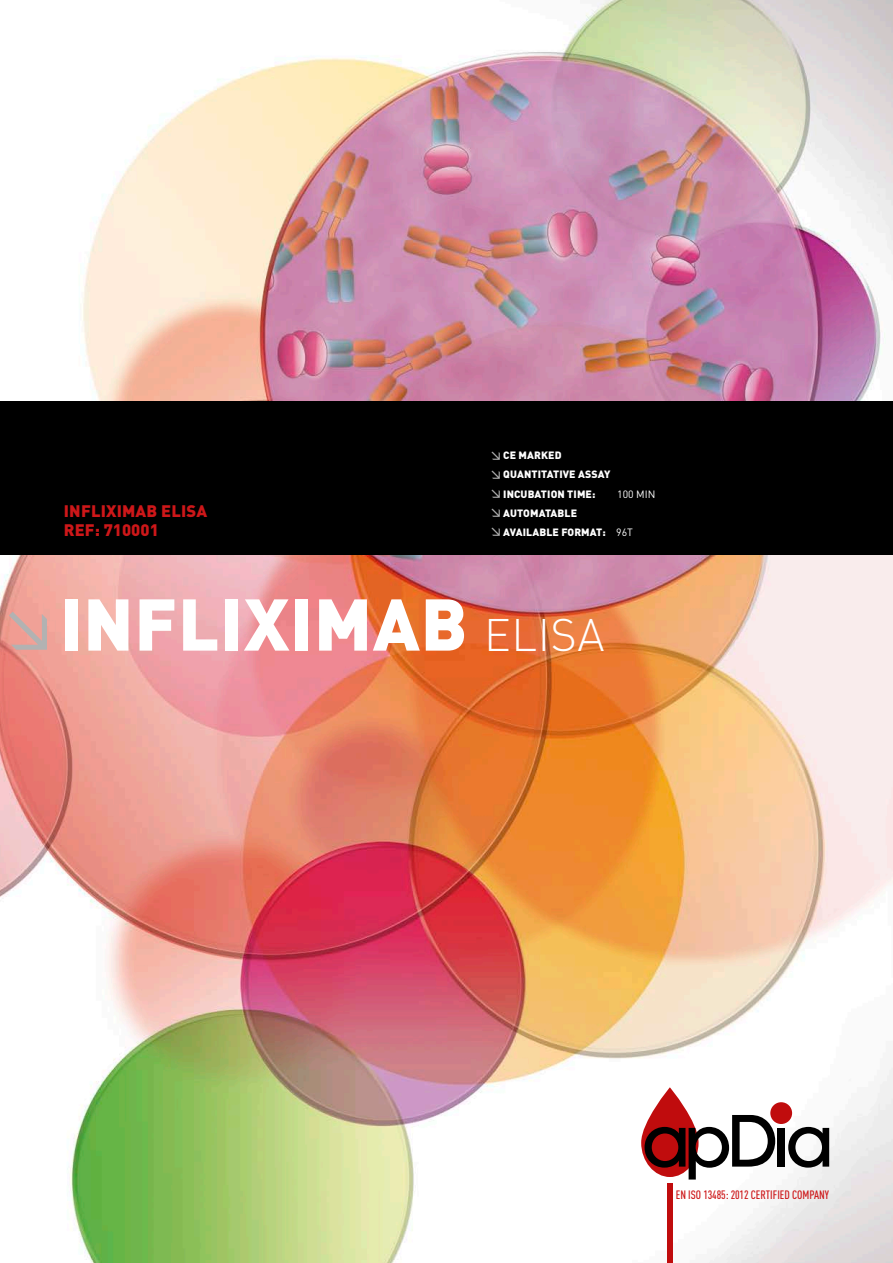
<style>
.page{position:relative;width:893px;height:1263px;background:#fff}
.page>*{position:absolute;margin:0;border:0;box-sizing:border-box;transform-origin:0 0}
.t1{font:900 72px "DIN Pro";letter-spacing:.01em;color:#fff}
.t2{font:900 16.5px/19.2px "DIN Pro";letter-spacing:.01em;color:#cd1719}
.t3{font:500 condensed 12px "DIN Pro";color:#cd1719}
.t4{font:500 12px/19.2px "DIN Pro";color:#b2b2b2;text-align:justify}
.t5{font:900 10.5px/19.2px "DIN Pro";letter-spacing:.01em;color:#fff}
.t6{font:10.5px "DIN Pro";color:#fff}
.s1{font-weight:400}
.s2{font-weight:500;font-size:55.5px;color:#b2b2b2}
.s3{font-weight:300;font-size:45px}
</style>
<div class="page">
<img style="left:0;top:0;width:893px;height:1263px">
<svg style="left:641px;top:1087px;width:134px;height:92px"></svg>
<div style="left:778px;top:1128px;width:7px;height:38px;background:#000"></div>
<svg style="left:788px;top:1127px;width:41px;height:40px"></svg>
<div style="left:770px;top:1102px;width:22px;height:22px;background:#c00c0d;border-radius:50%"></div>
<div style="left:667px;top:1183px;width:6px;height:80px;background:#c00c0d"></div>
<div style="left:0;top:402px;width:893px;height:153px;background:#000"></div>
<h2 class="t2" style="left:64px;top:500px;width:145px">INFLIXIMAB ELISA<br>REF: 710001</h2>
<p class="t4" style="left:490px;top:444px;width:14px">↘ ↘ ↘ ↘ ↘</p>
<p class="t5" style="left:503px;top:445px;width:109px">CE MARKED<br>QUANTITATIVE ASSAY<br>INCUBATION TIME:</p>
<p class="t6" style="left:617px;top:487px;width:40px">100 MIN</p>
<p class="t5" style="left:503px;top:503px;width:131px">AUTOMATABLE<br>AVAILABLE FORMAT: <span class="s1">96T</span></p>
<h1 class="t1" style="left:0;top:576px;width:606px"><span class="s2">↘</span>INFLIXIMAB <span class="s3">ELISA</span></h1>
<p class="t3" style="left:676px;top:1188px;width:155px">EN ISO 13485: 2012 CERTIFIED COMPANY</p>
</div>
